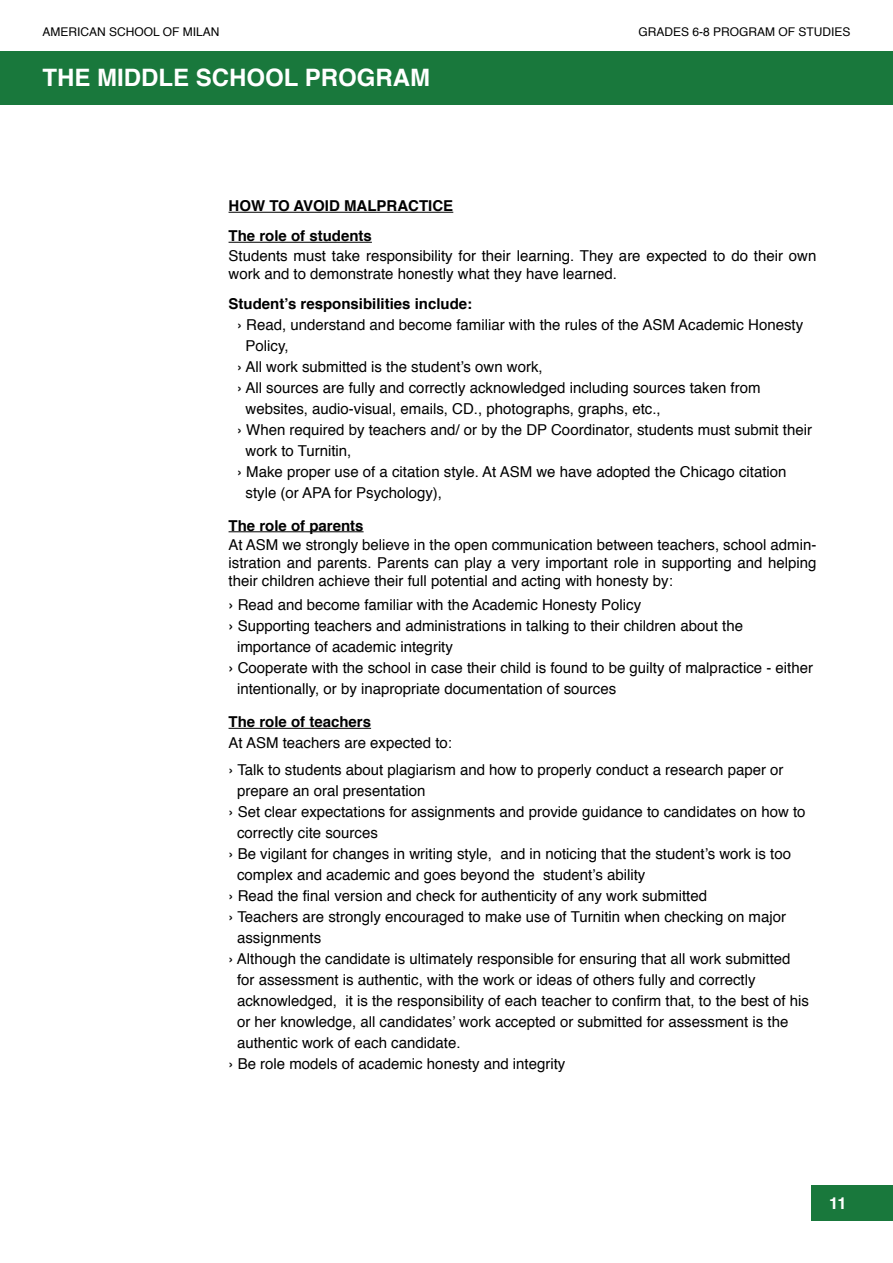
<style>
.page{position:relative;width:893px;height:1263px;background:#fff}
.page>*{position:absolute;margin:0;border:0;box-sizing:border-box;transform-origin:0 0}
.t1{font:700 24px "Helvetica";color:#fff}
.t2{font:700 16.5px "Helvetica";color:#fff}
.t3{font:15px/18px "Helvetica";color:#000}
.t4{font:700 15px/30px "Helvetica";color:#000}
.t5{font:12px "Helvetica";color:#000}
.s1{font-weight:700}
</style>
<div class="page">
<div style="left:811px;top:1185px;width:82px;height:35px;background:#19783c"></div>
<div style="left:0;top:51px;width:893px;height:54px;background:#19783c"></div>
<hr style="left:229px;top:212px;width:224px;height:1px;background:#000">
<hr style="left:229px;top:242px;width:143px;height:1px;background:#000">
<hr style="left:229px;top:531px;width:135px;height:1px;background:#000">
<hr style="left:229px;top:728px;width:142px;height:1px;background:#000">
<p class="t5" style="left:43px;top:23px;width:178px">AMERICAN SCHOOL OF MILAN</p>
<p class="t5" style="left:638px;top:23px;width:214px">GRADES 6-8 PROGRAM OF STUDIES</p>
<h1 class="t1" style="left:43px;top:58px;width:389px">THE MIDDLE SCHOOL PROGRAM</h1>
<p class="t4" style="left:229px;top:191px;width:226px">HOW TO AVOID MALPRACTICE<br>The role of students</p>
<p class="t3" style="left:229px;top:247px;width:589px">Students must take responsibility for their learning. They are expected to do their own work and to demonstrate honestly what they have learned.</p>
<p class="t4" style="left:229px;top:289px;width:245px">Student’s responsibilities include:</p>
<p class="t3" style="left:237px;top:316px;width:568px">› Read, understand and become familiar with the rules of the ASM Academic Honesty</p>
<p class="t3" style="left:246px;top:337px;width:45px">Policy,</p>
<p class="t3" style="left:237px;top:358px;width:307px">› All work submitted is the student’s own work,</p>
<p class="t3" style="left:237px;top:379px;width:525px">› All sources are fully and correctly acknowledged including sources taken from</p>
<p class="t3" style="left:246px;top:400px;width:417px">websites, audio-visual, emails, CD., photographs, graphs, etc.,</p>
<p class="t3" style="left:237px;top:421px;width:577px">› When required by teachers and/ or by the DP Coordinator, students must submit their</p>
<p class="t3" style="left:246px;top:442px;width:107px">work to Turnitin,</p>
<p class="t3" style="left:237px;top:463px;width:551px">› Make proper use of a citation style. At ASM we have adopted the Chicago citation</p>
<p class="t3" style="left:246px;top:484px;width:198px">style (or APA for Psychology),</p>
<p class="t4" style="left:229px;top:511px;width:137px">The role of parents</p>
<p class="t3" style="left:229px;top:536px;width:589px;text-align:justify">At ASM we strongly believe in the open communication between teachers, school admin&shy;istration and parents. Parents can play a very important role in supporting and helping their children achieve their full potential and acting with honesty by:</p>
<p class="t3" style="left:229px;top:596px;width:414px"><span class="s1">›</span> Read and become familiar with the Academic Honesty Policy</p>
<p class="t3" style="left:229px;top:617px;width:516px"><span class="s1">›</span> Supporting teachers and administrations in talking to their children about the</p>
<p class="t3" style="left:237px;top:638px;width:217px">importance of academic integrity</p>
<p class="t3" style="left:229px;top:659px;width:586px"><span class="s1">›</span> Cooperate with the school in case their child is found to be guilty of malpractice - either</p>
<p class="t3" style="left:237px;top:680px;width:381px">intentionally, or by inapropriate documentation of sources</p>
<p class="t4" style="left:229px;top:707px;width:144px">The role of teachers</p>
<p class="t3" style="left:229px;top:730px;width:556px;line-height:27px">At ASM teachers are expected to:<br>› Talk to students about plagiarism and how to properly conduct a research paper or</p>
<p class="t3" style="left:237px;top:782px;width:190px">prepare an oral presentation</p>
<p class="t3" style="left:229px;top:803px;width:578px">› Set clear expectations for assignments and provide guidance to candidates on how to</p>
<p class="t3" style="left:237px;top:824px;width:142px">correctly cite sources</p>
<p class="t3" style="left:229px;top:845px;width:564px">› Be vigilant for changes in writing style, and in noticing that the student’s work is too</p>
<p class="t3" style="left:237px;top:866px;width:410px">complex and academic and goes beyond the student’s ability</p>
<p class="t3" style="left:229px;top:887px;width:480px">› Read the final version and check for authenticity of any work submitted</p>
<p class="t3" style="left:229px;top:908px;width:559px">› Teachers are strongly encouraged to make use of Turnitin when checking on major</p>
<p class="t3" style="left:237px;top:929px;width:86px">assignments</p>
<p class="t3" style="left:229px;top:950px;width:563px">› Although the candidate is ultimately responsible for ensuring that all work submitted</p>
<p class="t3" style="left:237px;top:971px;width:520px">for assessment is authentic, with the work or ideas of others fully and correctly</p>
<p class="t3" style="left:237px;top:992px;width:573px">acknowledged, it is the responsibility of each teacher to confirm that, to the best of his</p>
<p class="t3" style="left:237px;top:1013px;width:553px">or her knowledge, all candidates’ work accepted or submitted for assessment is the</p>
<p class="t3" style="left:237px;top:1034px;width:225px">authentic work of each candidate.</p>
<p class="t3" style="left:229px;top:1055px;width:338px">› Be role models of academic honesty and integrity</p>
<p class="t2" style="left:829px;top:1190px;width:19px">11</p>
</div>
